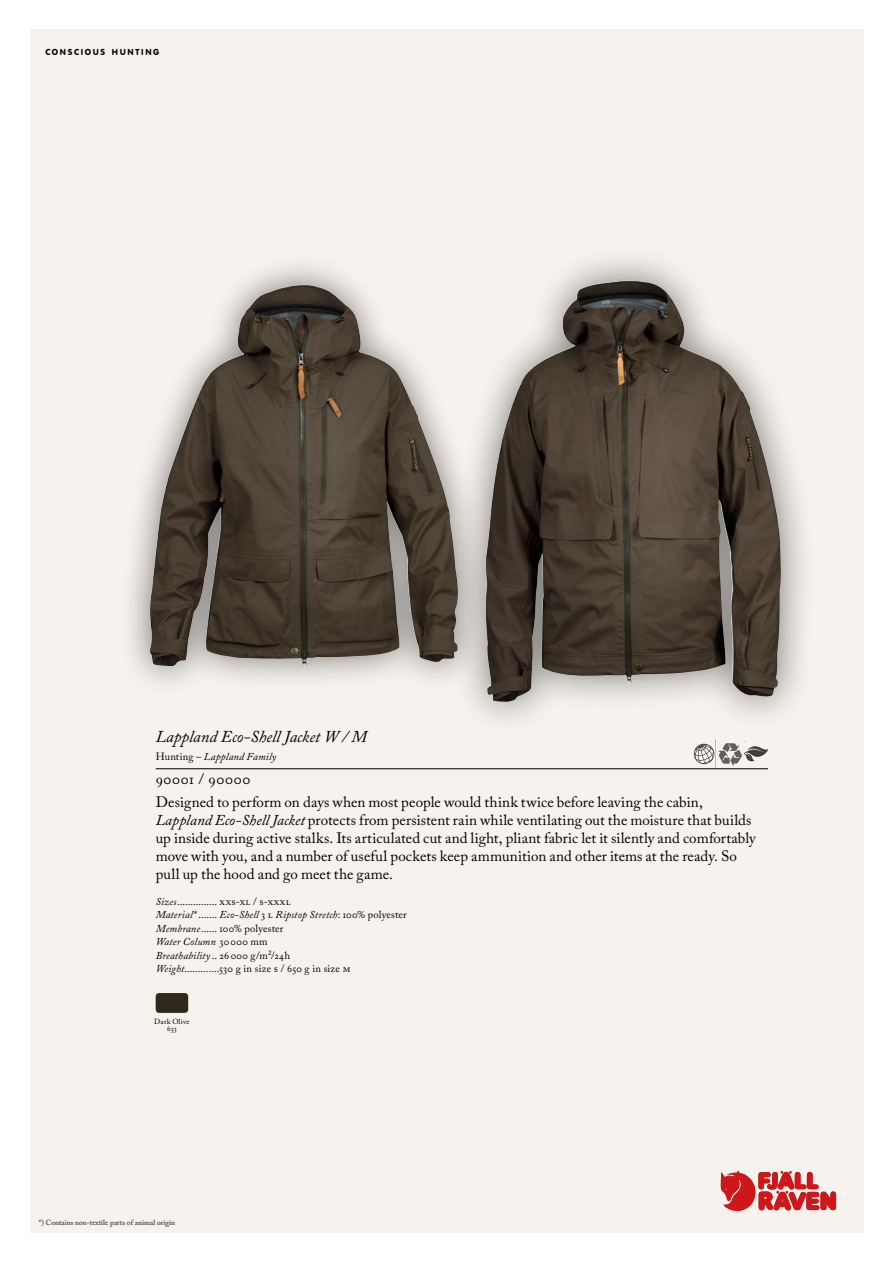
<style>
.page{position:relative;width:893px;height:1263px;background:#fff}
.page>*{position:absolute;margin:0;border:0;box-sizing:border-box;transform-origin:0 0}
.t1{font:italic 16.5px "Adobe Caslon Pro";color:#000}
.t2{font:15px/18px "Adobe Caslon Pro";letter-spacing:.01em;color:#000}
.t3{font:15px "Adobe Caslon Pro";letter-spacing:.04em;color:#000}
.t4{font:10.5px/13.5px "Adobe Caslon Pro";letter-spacing:.03em;color:#000}
.t5{font:italic 10.5px "Adobe Caslon Pro";letter-spacing:.015em;color:#000}
.t6{font:10.5px "Adobe Caslon Pro";letter-spacing:.09em;color:#000}
.t7{font:8.4px "VAG Rounded BT";letter-spacing:.195em;color:#000}
.t8{font:7.5px "Adobe Caslon Pro";color:#666665}
.t9{font:7.5px/7.6px "Adobe Caslon Pro";letter-spacing:.02em;color:#000;text-align:center}
.s1{font-style:normal}
.s2{font-style:italic}
</style>
<div class="page">
<div style="left:30px;top:30px;width:833px;height:1203px;background:#f6f2ed"></div>
<svg style="left:721px;top:1170px;width:115px;height:41px"></svg>
<div style="left:156px;top:993px;width:32px;height:20px;background:#2e291a;border-radius:3px"></div>
<hr style="left:156px;top:768px;width:612px;height:1px;background:#000">
<svg style="left:693px;top:741px;width:75px;height:27px"></svg>
<div style="left:118px;top:253px;width:371px;height:444px;background:#000;opacity:.5"></div>
<img style="left:148px;top:285px;width:302px;height:383px">
<div style="left:450px;top:245px;width:367px;height:491px;background:#000;opacity:.5"></div>
<img style="left:484px;top:281px;width:298px;height:421px">
<svg style="left:228px;top:321px;width:214px;height:343px;background:#52473c"></svg>
<svg style="left:559px;top:321px;width:214px;height:343px;background:#52473c"></svg>
<p class="t7" style="left:45px;top:46px;width:115px">CONSCIOUS HUNTING</p>
<p class="t1" style="left:156px;top:727px;width:213px">Lappland Eco-Shell Jacket W / M</p>
<p class="t5" style="left:156px;top:750px;width:122px"><span class="s1">Hunting –</span> Lappland Family</p>
<p class="t3" style="left:156px;top:770px;width:96px">90001 / 90000</p>
<p class="t2" style="left:156px;top:793px;width:602px">Designed to perform on days when most people would think twice before leaving the cabin, <span class="s2">Lappland Eco-Shell Jacket</span> protects from persistent rain while ventilating out the moisture that builds up inside during active stalks. Its articulated cut and light, pliant fabric let it silently and comfortably move with you, and a number of useful pockets keep ammunition and other items at the ready. So pull up the hood and go meet the game.</p>
<p class="t5" style="left:156px;top:895px;width:22px">Sizes</p>
<p class="t6" style="left:220px;top:895px;width:73px">XXS-XL / s-xxxl</p>
<p class="t5" style="left:156px;top:908px;width:42px">Material*</p>
<p class="t5" style="left:220px;top:908px;width:189px">Eco-Shell <span class="s1">3 L</span> Ripstop Stretch<span class="s1">: 100% polyester</span></p>
<p class="t5" style="left:156px;top:922px;width:46px">Membrane</p>
<p class="t4" style="left:156px;top:921px;width:196px;text-indent:64px">100% polyester<br><span class="s2">Water Column</span> 30000 mm<br><span class="s2">Breathability</span> 26000 g/m2/24h<br><span class="s2">Weight</span>.............530 g in size s / 650 g in size m</p>
<p class="t9" style="left:154px;top:1017px;width:37px">Dark Olive<br>633</p>
<p class="t8" style="left:39px;top:1218px;width:138px">*) Contains non-textile parts of animal origin</p>
</div>
